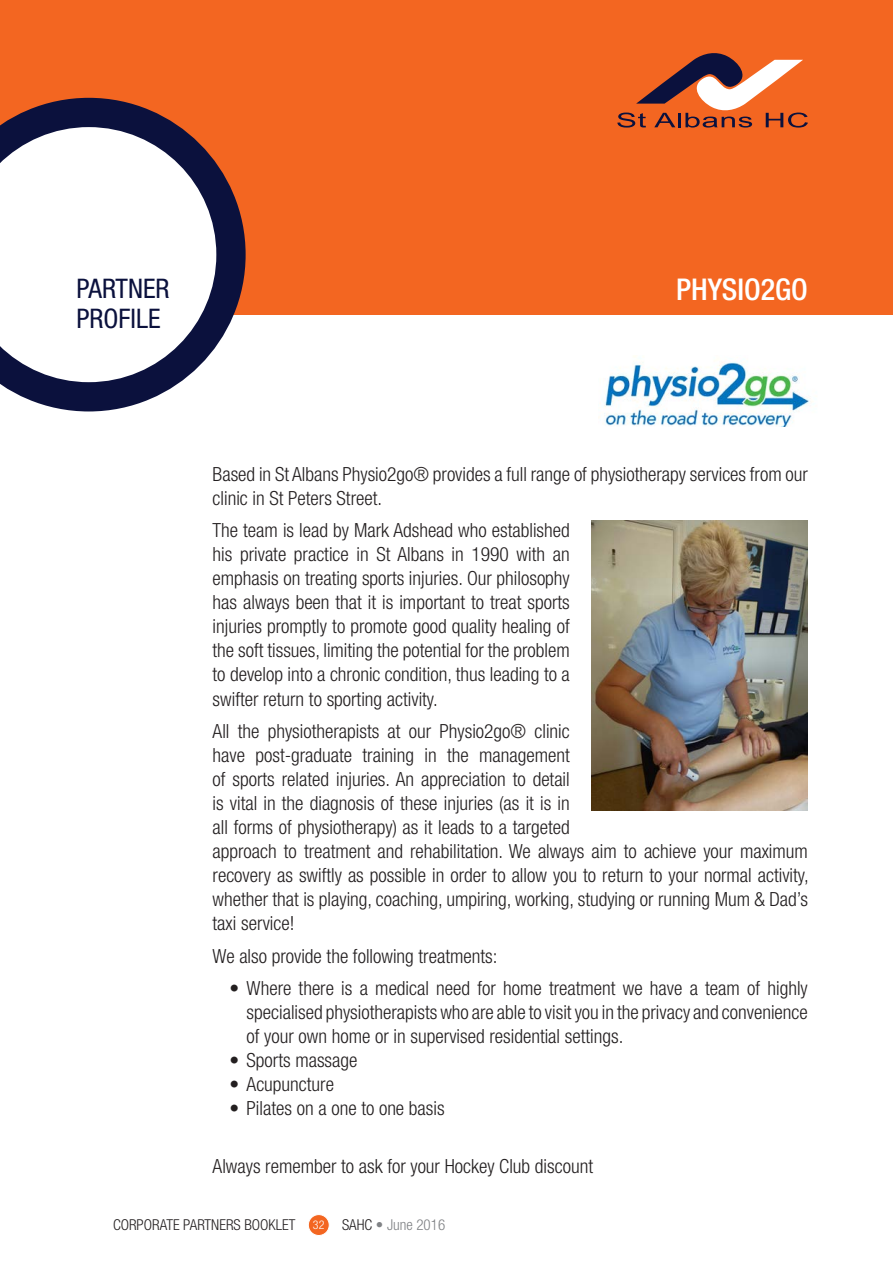
<style>
.page{position:relative;width:893px;height:1263px;background:#fff}
.page>*{position:absolute;margin:0;border:0;box-sizing:border-box;transform-origin:0 0}
._02-company_header{font:500 condensed 30px "Helvetica Neue LT Std";color:#fff}
.t1{font:condensed 27px/30px "Helvetica Neue LT Std";color:#0b113d}
._00_text{font:300 condensed 19.5px/24px "Helvetica Neue LT Std";color:#231f20}
.t2{font:300 condensed 15px "Helvetica Neue LT Std";color:#231f20}
.s1{font-size:12px;color:#fff}
.s2{color:#808285}
</style>
<div class="page">
<div style="left:0;top:0;width:893px;height:315px;background:#f36621"></div>
<div style="left:308px;top:1214px;width:21px;height:21px;background:#f36621;border-radius:50%"></div>
<div style="left:308px;top:1214px;width:21px;height:21px;border:1px solid #fff;border-radius:50%"></div>
<svg style="left:0;top:98px;width:246px;height:313px"></svg>
<svg style="left:0;top:127px;width:216px;height:255px;fill:#fff"></svg>
<svg style="left:617px;top:53px;width:191px;height:75px"></svg>
<img style="left:598px;top:356px;width:212px;height:70px">
<img style="left:591px;top:521px;width:217px;height:289px">
<h2 class="t1" style="left:77px;top:273px;width:95px">PARTNER<br>PROFILE</h2>
<p class="_02-company_header" style="left:676px;top:271px;width:133px">PHYSIO2GO</p>
<p class="_00_text" style="left:213px;top:462px;width:597px">Based in St Albans Physio2go® provides a full range of physiotherapy services from our clinic in St Peters Street.</p>
<p class="_00_text" style="left:213px;top:518px;width:359px;text-align:justify">The team is lead by Mark Adshead who established his private practice in St Albans in 1990 with an emphasis on treating sports injuries. Our philosophy has always been that it is important to treat sports injuries promptly to promote good quality healing of the soft tissues, limiting the potential for the problem to develop into a chronic condition, thus leading to a swifter return to sporting activity.</p>
<p class="_00_text" style="left:213px;top:719px;width:598px">All the physiotherapists at our Physio2go® clinic<br>have post-graduate training in the management<br>of sports related injuries. An appreciation to detail<br>is vital in the diagnosis of these injuries (as it is in<br>all forms of physiotherapy) as it leads to a targeted<br>approach to treatment and rehabilitation. We always aim to achieve your maximum recovery as swiftly as possible in order to allow you to return to your normal activity, whether that is playing, coaching, umpiring, working, studying or running Mum &amp; Dad’s taxi service!</p>
<p class="_00_text" style="left:213px;top:943px;width:286px">We also provide the following treatments:</p>
<p class="_00_text" style="left:247px;top:976px;width:563px;text-align:justify;text-indent:-17px">• Where there is a medical need for home treatment we have a team of highly specialised physiotherapists who are able to visit you in the privacy and convenience of your own home or in supervised residential settings.</p>
<p class="_00_text" style="left:230px;top:1048px;width:129px">• Sports massage</p>
<p class="_00_text" style="left:230px;top:1072px;width:106px">• Acupuncture</p>
<p class="_00_text" style="left:230px;top:1096px;width:217px">• Pilates on a one to one basis</p>
<p class="_00_text" style="left:213px;top:1154px;width:382px">Always remember to ask for your Hockey Club discount</p>
<p class="t2" style="left:113px;top:1216px;width:334px">CORPORATE PARTNERS BOOKLET <span class="s1">32</span> SAHC <span class="s2">• June 2016</span></p>
</div>
